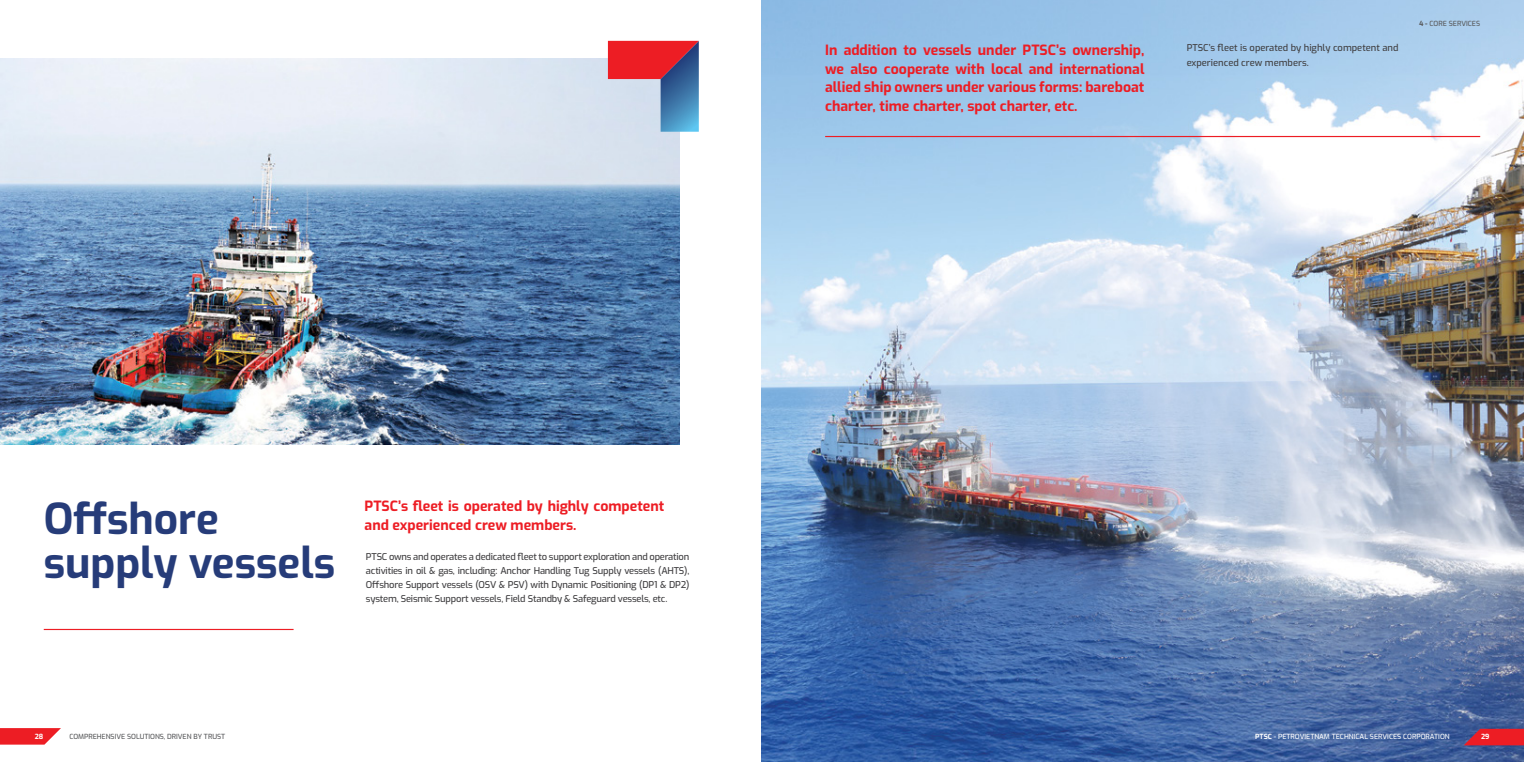
<style>
.page{position:relative;width:1524px;height:762px;background:#fff}
.page>*{position:absolute;margin:0;border:0;box-sizing:border-box;transform-origin:0 0}
.t1{font:700 42.5px/43.8px "Exo";color:#263c79}
.t2{font:700 14.12px/18.8px "Exo";color:#ed1d24}
.t3{font:500 9.38px/14.1px "Exo";letter-spacing:-.005em;color:#414042;text-align:justify}
.t4{font:500 7px "Exo";color:#58595b}
.t5{font:500 7px "Exo";color:#fff}
.t6{font:700 7px "Exo";color:#fff}
.s1{font-weight:700}
</style>
<div class="page">
<img style="left:0;top:58px;width:679px;height:386px">
<img style="left:762px;top:0;width:762px;height:762px">
<svg style="left:1463px;top:729px;width:61px;height:16px"></svg>
<svg style="left:0;top:728px;width:61px;height:16px"></svg>
<hr style="left:44px;top:629px;width:250px;height:1px;background:#ed1d24">
<svg style="left:608px;top:41px;width:91px;height:91px;background:#aa7c94"></svg>
<hr style="left:825px;top:136px;width:655px;height:1px;background:#ed1d24">
<h2 class="t2" style="left:825px;top:40px;width:321px;text-align:justify">In addition to vessels under PTSC’s ownership, we also cooperate with local and international allied ship owners under various forms: bareboat charter, time charter, spot charter, etc.</h2>
<p class="t3" style="left:1186px;top:41px;width:213px">PTSC’s fleet is operated by highly competent and experienced crew members.</p>
<p class="t4" style="left:1419px;top:18px;width:63px"><span class="s1">4 -</span> CORE SERVICES</p>
<h1 class="t1" style="left:44px;top:494px;width:293px">Offshore supply vessels</h1>
<h2 class="t2" style="left:365px;top:496px;width:301px">PTSC’s fleet is operated by highly competent and experienced crew members.</h2>
<p class="t3" style="left:366px;top:549px;width:325px">PTSC owns and operates a dedicated fleet to support exploration and operation activities in oil &amp; gas, including: Anchor Handling Tug Supply vessels (AHTS), Offshore Support vessels (OSV &amp; PSV) with Dynamic Positioning (DP1 &amp; DP2) system, Seismic Support vessels, Field Standby &amp; Safeguard vessels, etc.</p>
<p class="t6" style="left:35px;top:731px;width:10px">28</p>
<p class="t4" style="left:69px;top:731px;width:157px">COMPREHENSIVE SOLUTIONS, DRIVEN BY TRUST</p>
<p class="t5" style="left:1255px;top:731px;width:196px"><span class="s1">PTSC</span> - PETROVIETNAM TECHNICAL SERVICES CORPORATION</p>
<p class="t6" style="left:1481px;top:731px;width:10px">29</p>
</div>
